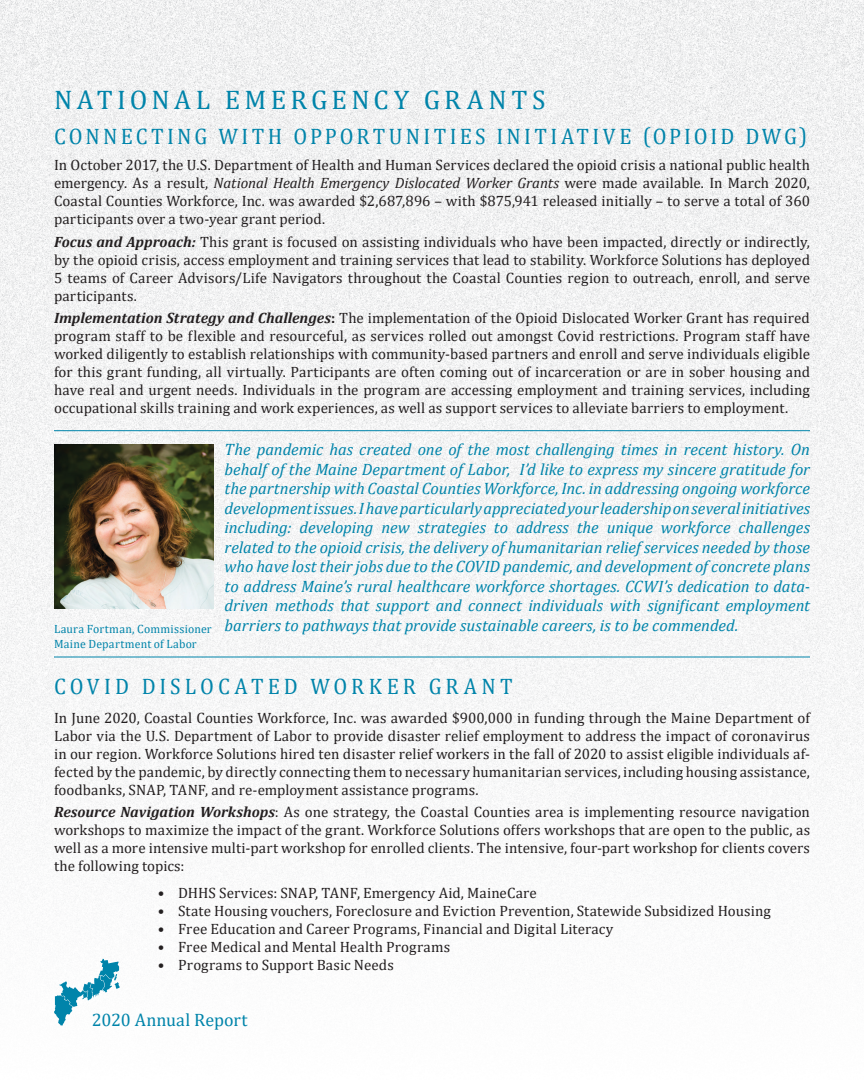
<style>
.page{position:relative;width:864px;height:1080px;background:#fff}
.page>*{position:absolute;margin:0;border:0;box-sizing:border-box;transform-origin:0 0}
.t1{font:27px "Cambria";letter-spacing:.16em;color:#0084aa}
.t2{font:22.5px "Cambria";letter-spacing:.16em;color:#0084aa;scale:.94 1}
.t3{font:22.5px "Cambria";letter-spacing:.19em;color:#0084aa;scale:.94 1}
.t4{font:18px "Cambria";color:#0084aa}
.t5{font:italic 16.5px/19.5px "Cambria";letter-spacing:-.005em;color:#0084aa;text-align:justify}
.t6{font:15px/18px "Cambria";letter-spacing:.005em;color:#231f20;text-align:justify}
.t7{font:12px "Cambria";letter-spacing:.02em;color:#0084aa}
.s1{font-style:italic}
.s2{font-weight:700;font-style:italic}
.s3{font-weight:700}
</style>
<div class="page">
<img style="left:0;top:0;width:864px;height:959px">
<svg style="left:54px;top:959px;width:66px;height:67px"></svg>
<img style="left:54px;top:444px;width:160px;height:165px">
<hr style="left:54px;top:657px;width:756px;height:1px;background:#0084aa">
<hr style="left:54px;top:430px;width:756px;height:1px;background:#0084aa">
<p class="t1" style="left:54px;top:83px;width:493px">NATIONAL EMERGENCY GRANTS</p>
<p class="t2" style="left:54px;top:123px;width:803px">CONNECTING WITH OPPORTUNITIES INITIATIVE (OPIOID DWG)</p>
<p class="t6" style="left:54px;top:156px;width:758px">In October 2017, the U.S. Department of Health and Human Services declared the opioid crisis a national public health emergency. As a result, <span class="s1">National Health Emergency Dislocated Worker Grants</span> were made available. In March 2020, Coastal Counties Workforce, Inc. was awarded $2,687,896 – with $875,941 released initially – to serve a total of 360 participants over a two-year grant period.</p>
<p class="t6" style="left:54px;top:233px;width:758px"><span class="s2">Focus and Approach:</span> This grant is focused on assisting individuals who have been impacted, directly or indirectly, by the opioid crisis, access employment and training services that lead to stability. Workforce Solutions has deployed 5 teams of Career Advisors/Life Navigators throughout the Coastal Counties region to outreach, enroll, and serve participants.</p>
<p class="t6" style="left:54px;top:309px;width:758px"><span class="s2">Implementation Strategy and Challenges</span><span class="s3">:</span> The implementation of the Opioid Dislocated Worker Grant has required program staff to be flexible and resourceful, as services rolled out amongst Covid restrictions. Program staff have worked diligently to establish relationships with community-based partners and enroll and serve individuals eligible for this grant funding, all virtually. Participants are often coming out of incarceration or are in sober housing and have real and urgent needs. Individuals in the program are accessing employment and training services, including occupational skills training and work experiences, as well as support services to alleviate barriers to employment.</p>
<p class="t5" style="left:225px;top:439px;width:587px">The pandemic has created one of the most challenging times in recent history. On behalf of the Maine Department of Labor, I’d like to express my sincere gratitude for the partnership with Coastal Counties Workforce, Inc. in addressing ongoing workforce development issues. I have particularly appreciated your leadership on several initiatives including: developing new strategies to address the unique workforce challenges related to the opioid crisis, the delivery of humanitarian relief services needed by those who have lost their jobs due to the COVID pandemic, and development of concrete plans to address Maine’s rural healthcare workforce shortages. CCWI’s dedication to data&shy;driven methods that support and connect individuals with significant employment barriers to pathways that provide sustainable careers, is to be commended.</p>
<p class="t7" style="left:54px;top:622px;width:159px">Laura Fortman, Commissioner</p>
<p class="t7" style="left:54px;top:637px;width:144px">Maine Department of Labor</p>
<p class="t3" style="left:54px;top:673px;width:489px">COVID DISLOCATED WORKER GRANT</p>
<p class="t6" style="left:54px;top:708px;width:758px">In June 2020, Coastal Counties Workforce, Inc. was awarded $900,000 in funding through the Maine Department of Labor via the U.S. Department of Labor to provide disaster relief employment to address the impact of coronavirus in our region. Workforce Solutions hired ten disaster relief workers in the fall of 2020 to assist eligible individuals af&shy;fected by the pandemic, by directly connecting them to necessary humanitarian services, including housing assistance, foodbanks, SNAP, TANF, and re-employment assistance programs.</p>
<p class="t6" style="left:54px;top:803px;width:758px"><span class="s2">Resource Navigation Workshops</span>: As one strategy, the Coastal Counties area is implementing resource navigation workshops to maximize the impact of the grant. Workforce Solutions offers workshops that are open to the public, as well as a more intensive multi-part workshop for enrolled clients. The intensive, four-part workshop for clients covers the following topics:</p>
<p class="t6" style="left:158px;top:884px;width:381px">• DHHS Services: SNAP, TANF, Emergency Aid, MaineCare</p>
<p class="t6" style="left:158px;top:902px;width:615px">• State Housing vouchers, Foreclosure and Eviction Prevention, Statewide Subsidized Housing</p>
<p class="t6" style="left:158px;top:920px;width:457px">• Free Education and Career Programs, Financial and Digital Literacy</p>
<p class="t6" style="left:158px;top:938px;width:294px">• Free Medical and Mental Health Programs</p>
<p class="t6" style="left:158px;top:956px;width:237px">• Programs to Support Basic Needs</p>
<p class="t4" style="left:92px;top:1009px;width:157px">2020 Annual Report</p>
</div>
